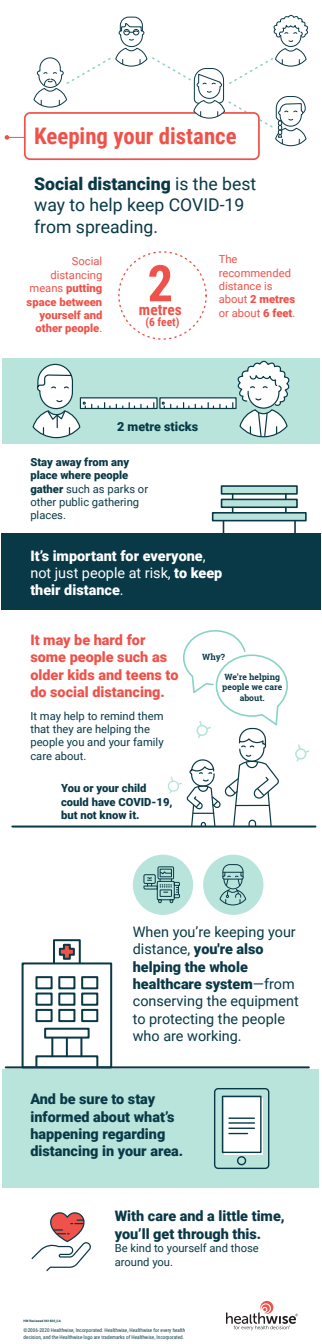
<style>
.page{position:relative;width:322px;height:1344px;background:#fff}
.page>*{position:absolute;margin:0;border:0;box-sizing:border-box;transform-origin:0 0}
.t1{font:700 50.44px "Roboto Condensed";color:#ef524a}
.t2{font:700 22.8px "Roboto Condensed";color:#ef524a}
.t3{font:17.6px/21.1px "Roboto";color:#093946}
.t4{font:700 15.32px "Roboto Condensed";color:#ef524a}
.t5{font:14.4px/17.3px "Roboto";color:#093946}
.t6{font:900 14.4px/17.3px "Roboto";color:#093946}
.t7{font:900 14.4px/17.3px "Roboto";color:#ef524a}
.t8{font:900 14.4px/17.3px "Roboto";color:#fff}
.t9{font:900 12.52px "Roboto";color:#093946}
.t10{font:700 11.52px "Roboto Condensed";color:#ef524a}
.t11{font:11.2px/13.4px "Roboto";color:#093946}
.t12{font:900 11.2px/13.4px "Roboto";color:#ef524a;text-align:right}
.t13{font:11.2px/13.4px "Roboto";color:#ef524a}
.t14{font:900 11.2px/13.4px "Roboto";color:#093946}
.t15{font:700 8.56px/10.3px "Roboto Slab";letter-spacing:-.005em;color:#093946;text-align:center}
.t16{font:5.2px/6.2px "Roboto Condensed";color:#093946}
.t17{font:700 3.2px "Roboto";color:#093946}
.s1{font-weight:900}
.s2{font-weight:400}
.s3{font-style:inherit}
</style>
<div class="page">
<div style="left:1px;top:533px;width:319px;height:76px;background:#093946"></div>
<div style="left:2px;top:1069px;width:316px;height:118px;background:#b8e4dc"></div>
<div style="left:24px;top:112px;width:235px;height:48px;border:2px solid #ef524a;border-radius:5px"></div>
<svg style="left:31px;top:1212px;width:60px;height:60px"></svg>
<div style="left:133px;top:854px;width:60px;height:61px;background:#b8e4dc;border-radius:50%"></div>
<div style="left:203px;top:854px;width:60px;height:61px;background:#b8e4dc;border-radius:50%"></div>
<div style="left:158px;top:866px;width:16px;height:13px;border:1px solid #093946"></div>
<div style="left:160px;top:869px;width:12px;height:8px;border:1px solid #093946"></div>
<svg style="left:143px;top:871px;width:37px;height:32px"></svg>
<svg style="left:219px;top:864px;width:27px;height:41px"></svg>
<div style="left:35px;top:1055px;width:63px;height:12px;border:2px solid #093946"></div>
<div style="left:44px;top:1027px;width:46px;height:11px;border:2px solid #093946"></div>
<svg style="left:80px;top:1038px;width:2px;height:18px"></svg>
<svg style="left:66px;top:1038px;width:2px;height:18px"></svg>
<svg style="left:51px;top:1038px;width:2px;height:18px"></svg>
<div style="left:81px;top:976px;width:17px;height:13px;border:2px solid #093946"></div>
<div style="left:58px;top:976px;width:17px;height:13px;border:2px solid #093946"></div>
<div style="left:35px;top:976px;width:18px;height:13px;border:2px solid #093946"></div>
<div style="left:81px;top:992px;width:17px;height:13px;border:2px solid #093946"></div>
<div style="left:58px;top:992px;width:17px;height:13px;border:2px solid #093946"></div>
<div style="left:35px;top:992px;width:18px;height:13px;border:2px solid #093946"></div>
<div style="left:81px;top:1009px;width:17px;height:13px;border:2px solid #093946"></div>
<div style="left:58px;top:1009px;width:17px;height:13px;border:2px solid #093946"></div>
<div style="left:35px;top:1009px;width:18px;height:13px;border:2px solid #093946"></div>
<div style="left:53px;top:939px;width:28px;height:25px;border:2px solid #093946"></div>
<div style="left:22px;top:962px;width:90px;height:106px;border:2px solid #093946"></div>
<svg style="left:58px;top:943px;width:17px;height:17px"></svg>
<hr style="left:6px;top:1066px;width:302px;height:2px;background:#093946">
<div style="left:237px;top:1156px;width:9px;height:9px;border:1px solid #093946;border-radius:50%"></div>
<div style="left:224px;top:1098px;width:38px;height:56px;background:#fff"></div>
<div style="left:214px;top:1088px;width:55px;height:81px;border:1px solid #093946;border-radius:4px"></div>
<div style="left:222px;top:1095px;width:39px;height:58px;border:1px solid #093946"></div>
<hr style="left:229px;top:1117px;width:25px;height:2px;background:#093946">
<svg style="left:229px;top:1122px;width:25px;height:1px"></svg>
<hr style="left:229px;top:1127px;width:25px;height:2px;background:#093946">
<svg style="left:229px;top:1132px;width:18px;height:2px"></svg>
<div style="left:2px;top:359px;width:317px;height:85px;background:#b8e4dc"></div>
<div style="left:80px;top:397px;width:77px;height:12px;background:#fff;border:1px solid #093946"></div>
<svg style="left:147px;top:403px;width:7px;height:5px"></svg>
<svg style="left:116px;top:403px;width:25px;height:5px"></svg>
<svg style="left:32px;top:363px;width:78px;height:76px"></svg>
<svg style="left:159px;top:397px;width:2px;height:12px"></svg>
<svg style="left:161px;top:360px;width:129px;height:78px"></svg>
<div style="left:221px;top:486px;width:76px;height:8px;background:#b8e4dc"></div>
<div style="left:221px;top:499px;width:76px;height:8px;background:#b8e4dc"></div>
<div style="left:212px;top:513px;width:93px;height:7px;background:#b8e4dc"></div>
<div style="left:220px;top:485px;width:77px;height:10px;border:2px solid #093946"></div>
<div style="left:220px;top:498px;width:77px;height:10px;border:2px solid #093946"></div>
<div style="left:212px;top:512px;width:94px;height:9px;border:2px solid #093946"></div>
<svg style="left:222px;top:521px;width:2px;height:12px"></svg>
<svg style="left:294px;top:521px;width:1px;height:12px"></svg>
<svg style="left:295px;top:744px;width:15px;height:18px"></svg>
<svg style="left:167px;top:630px;width:120px;height:195px"></svg>
<svg style="left:226px;top:1300px;width:71px;height:30px"></svg>
<hr style="left:12px;top:825px;width:303px;height:2px;background:#093946">
<svg style="left:5px;top:15px;width:304px;height:131px"></svg>
<h2 class="t2" style="left:34px;top:120px;width:204px">Keeping your distance</h2>
<h3 class="t3" style="left:34px;top:173px;width:223px"><span class="s1">Social distancing</span> is the best way to help keep COVID-19 from spreading.</h3>
<p class="t13" style="left:219px;top:252px;width:78px">The recommended distance is about <span class="s1">2 metres </span>or about <span class="s1">6 feet</span>.</p>
<p class="t12" style="left:27px;top:254px;width:77px"><span class="s2">Social distancing means</span> putting space between yourself and other people<span class="s2">.</span></p>
<h1 class="t1" style="left:147px;top:248px;width:27px">2</h1>
<h3 class="t4" style="left:139px;top:298px;width:44px">metres</h3>
<p class="t10" style="left:145px;top:314px;width:36px">(6 feet)</p>
<p class="t9" style="left:117px;top:418px;width:82px">2 metre sticks</p>
<p class="t11" style="left:30px;top:454px;width:119px"><span class="s1">Stay away from any place where people gather</span> such as parks or other public gathering places.</p>
<p class="t8" style="left:30px;top:546px;width:193px">It’s important for everyone<span class="s2">, not just people at risk,</span> to keep their distance<span class="s2">.</span></p>
<p class="t7" style="left:30px;top:631px;width:149px">It may be hard for some people such as older kids and teens to do social distancing.</p>
<p class="t11" style="left:30px;top:708px;width:135px">It may help to remind them that they are helping the people you and your family care about.</p>
<p class="t14" style="left:61px;top:781px;width:113px">You or your child could have COVID-19, but not know it.</p>
<p class="t15" style="left:202px;top:652px;width:24px">Why?</p>
<p class="t15" style="left:222px;top:672px;width:61px">We’re helping people we care about.</p>
<p class="t5" style="left:133px;top:923px;width:167px">When you’re keeping your distance, <span class="s1">you're also helping the whole healthcare system</span>—from conserving the equipment to protecting the people who are working.</p>
<p class="t6" style="left:30px;top:1090px;width:154px">And be sure to stay informed about what’s happening regarding distancing in your area.</p>
<p class="t6" style="left:115px;top:1207px;width:171px">With care and a little time, you’ll get through this.</p>
<p class="t11" style="left:115px;top:1241px;width:146px">Be kind to yourself and those around you.</p>
<p class="t17" style="left:24px;top:1318px;width:39px">HW <span class="s3">Reviewed</span> 061820_CA</p>
<p class="t16" style="left:24px;top:1327px;width:163px">©2006-2020 Healthwise, Incorporated. Healthwise, Healthwise for every health decision, and the Healthwise logo are trademarks of Healthwise, Incorporated.</p>
</div>
